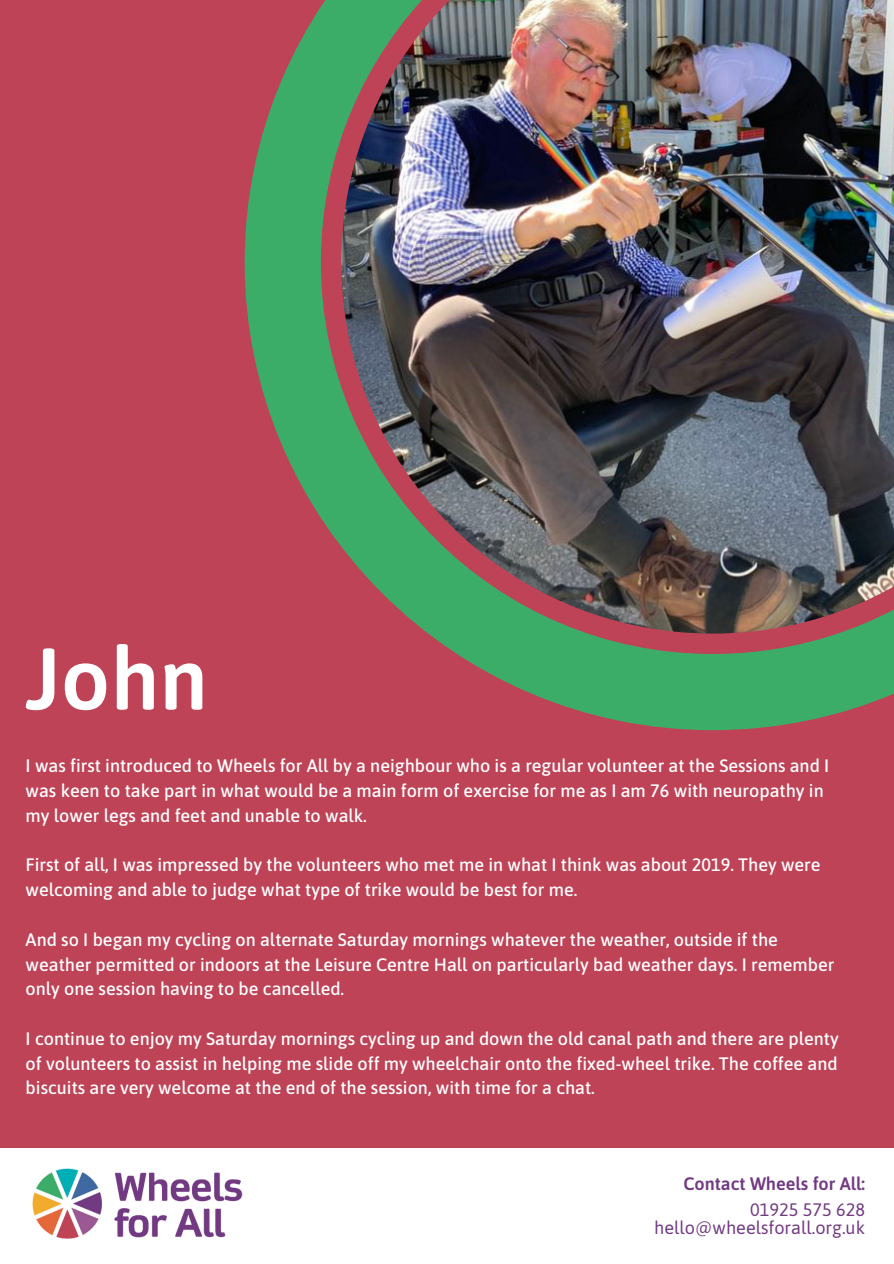
<style>
.page{position:relative;width:894px;height:1264px;background:#fff}
.page>*{position:absolute;margin:0;border:0;box-sizing:border-box;transform-origin:0 0}
.t1{font:600 87px "Asap";color:#fff}
.t2{font:500 18px/24.8px "Asap";color:#fff}
.t3{font:18px "Asap";color:#723a82}
.t4{font:600 18px "Asap";color:#723a82}
</style>
<div class="page">
<div style="left:0;top:0;width:893px;height:1263px;background:#bf4357"></div>
<div style="left:0;top:1148px;width:893px;height:115px;background:#fff"></div>
<img style="left:32px;top:1168px;width:211px;height:71px">
<img style="left:244px;top:0;width:649px;height:730px">
<h1 class="t1" style="left:26px;top:628px;width:184px">John</h1>
<p class="t2" style="left:26px;top:753px;width:804px">I was first introduced to Wheels for All by a neighbour who is a regular volunteer at the Sessions and I was keen to take part in what would be a main form of exercise for me as I am 76 with neuropathy in my lower legs and feet and unable to walk.</p>
<p class="t2" style="left:26px;top:852px;width:796px">First of all, I was impressed by the volunteers who met me in what I think was about 2019. They were welcoming and able to judge what type of trike would be best for me.</p>
<p class="t2" style="left:26px;top:926px;width:810px">And so I began my cycling on alternate Saturday mornings whatever the weather, outside if the weather permitted or indoors at the Leisure Centre Hall on particularly bad weather days. I remember only one session having to be cancelled.</p>
<p class="t2" style="left:26px;top:1026px;width:814px;text-align:justify">I continue to enjoy my Saturday mornings cycling up and down the old canal path and there are plenty of volunteers to assist in helping me slide off my wheelchair onto the fixed-wheel trike. The coffee and biscuits are very welcome at the end of the session, with time for a chat.</p>
<p class="t4" style="left:683px;top:1173px;width:183px">Contact Wheels for All:</p>
<p class="t3" style="left:654px;top:1217px;width:212px">hello@wheelsforall.org.uk</p>
<p class="t3" style="left:750px;top:1198px;width:116px">01925 575 628</p>
</div>
